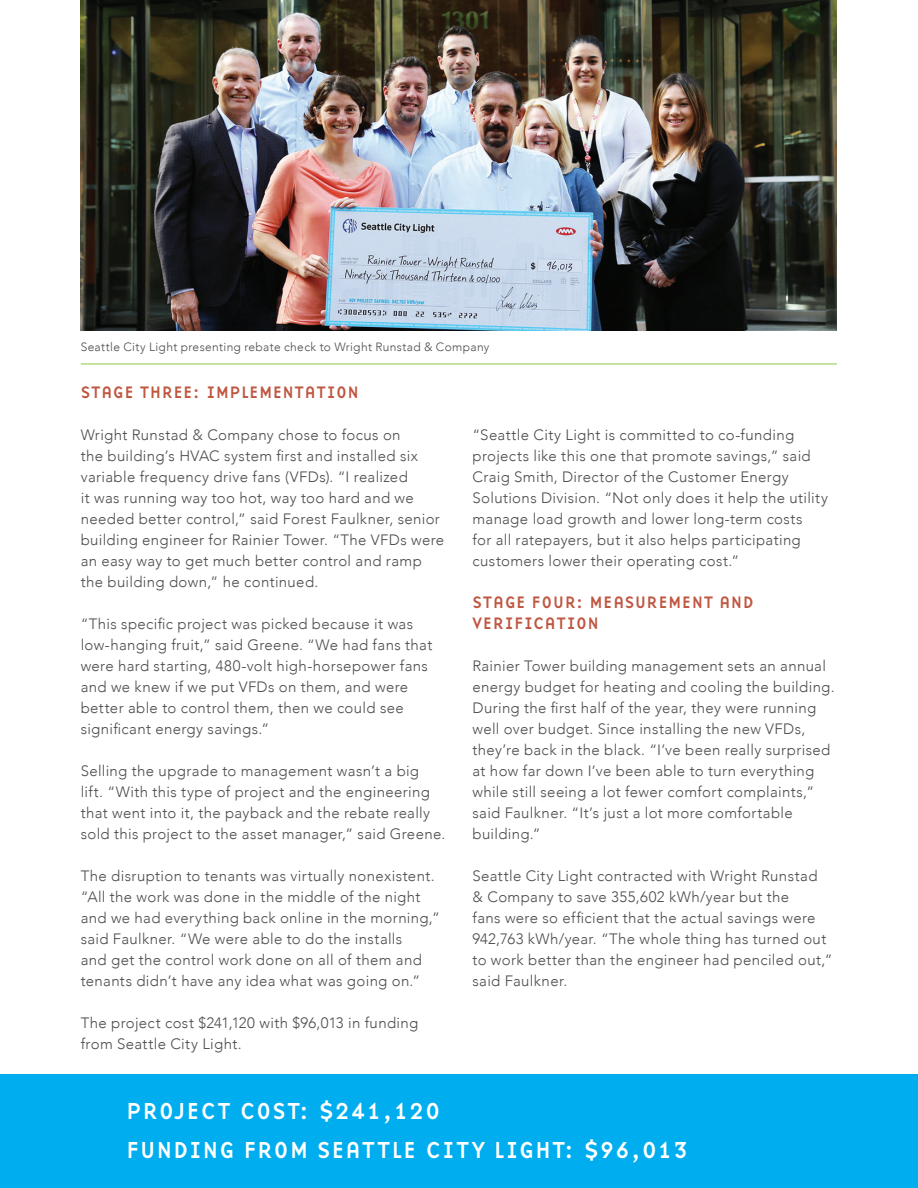
<style>
.page{position:relative;width:918px;height:1188px;background:#fff}
.page>*{position:absolute;margin:0;border:0;box-sizing:border-box;transform-origin:0 0}
.t1{font:24px/39.6px "Base Nine";letter-spacing:.02em;color:#fff}
.t2{font:17.25px/21px "Base Nine";letter-spacing:.015em;color:#bf5640}
.t3{font:300 15px/21px "Avenir";letter-spacing:.025em;color:#4b4c4d}
.t4{font:300 12px "Avenir";letter-spacing:.03em;color:#4b4c4d}
</style>
<div class="page">
<div style="left:0;top:1075px;width:918px;height:113px;background:#00aeef"></div>
<img style="left:81px;top:0;width:756px;height:330px">
<hr style="left:81px;top:363px;width:756px;height:1px;background:#9dcd58">
<p class="t4" style="left:81px;top:340px;width:410px">Seattle City Light presenting rebate check to Wright Runstad &amp; Company</p>
<p class="t2" style="left:81px;top:381px;width:280px">STAGE THREE: IMPLEMENTATION</p>
<p class="t3" style="left:81px;top:424px;width:365px">Wright Runstad &amp; Company chose to focus on<br>the building’s HVAC system first and installed six variable frequency drive fans (VFDs). “I realized<br>it was running way too hot, way too hard and we needed better control,” said Forest Faulkner, senior building engineer for Rainier Tower. “The VFDs were an easy way to get much better control and ramp the building down,” he continued.</p>
<p class="t3" style="left:81px;top:613px;width:353px">“This specific project was picked because it was low-hanging fruit,” said Greene. “We had fans that were hard starting, 480-volt high-horsepower fans and we knew if we put VFDs on them, and were better able to control them, then we could see significant energy savings.”</p>
<p class="t3" style="left:81px;top:760px;width:366px">Selling the upgrade to management wasn’t a big<br>lift. “With this type of project and the engineering that went into it, the payback and the rebate really sold this project to the asset manager,” said Greene.</p>
<p class="t3" style="left:81px;top:865px;width:361px">The disruption to tenants was virtually nonexistent. “All the work was done in the middle of the night and we had everything back online in the morning,” said Faulkner. “We were able to do the installs<br>and get the control work done on all of them and tenants didn’t have any idea what was going on.”</p>
<p class="t3" style="left:81px;top:1012px;width:339px">The project cost $241,120 with $96,013 in funding from Seattle City Light.</p>
<p class="t3" style="left:472px;top:424px;width:357px">“Seattle City Light is committed to co-funding projects like this one that promote savings,” said Craig Smith, Director of the Customer Energy Solutions Division. “Not only does it help the utility manage load growth and lower long-term costs<br>for all ratepayers, but it also helps participating customers lower their operating cost.”</p>
<p class="t2" style="left:472px;top:591px;width:283px">STAGE FOUR: MEASUREMENT AND<br>VERIFICATION</p>
<p class="t3" style="left:472px;top:655px;width:364px">Rainier Tower building management sets an annual energy budget for heating and cooling the building.<br>During the first half of the year, they were running well over budget. Since installing the new VFDs, they’re back in the black. “I’ve been really surprised at how far down I’ve been able to turn everything while still seeing a lot fewer comfort complaints,” said Faulkner. “It’s just a lot more comfortable building.”</p>
<p class="t3" style="left:472px;top:865px;width:362px">Seattle City Light contracted with Wright Runstad<br>&amp; Company to save 355,602 kWh/year but the<br>fans were so efficient that the actual savings were 942,763 kWh/year. “The whole thing has turned out to work better than the engineer had penciled out,” said Faulkner.</p>
<h1 class="t1" style="left:126px;top:1090px;width:564px">PROJECT COST: $241,120<br>FUNDING FROM SEATTLE CITY LIGHT: $96,013</h1>
</div>
